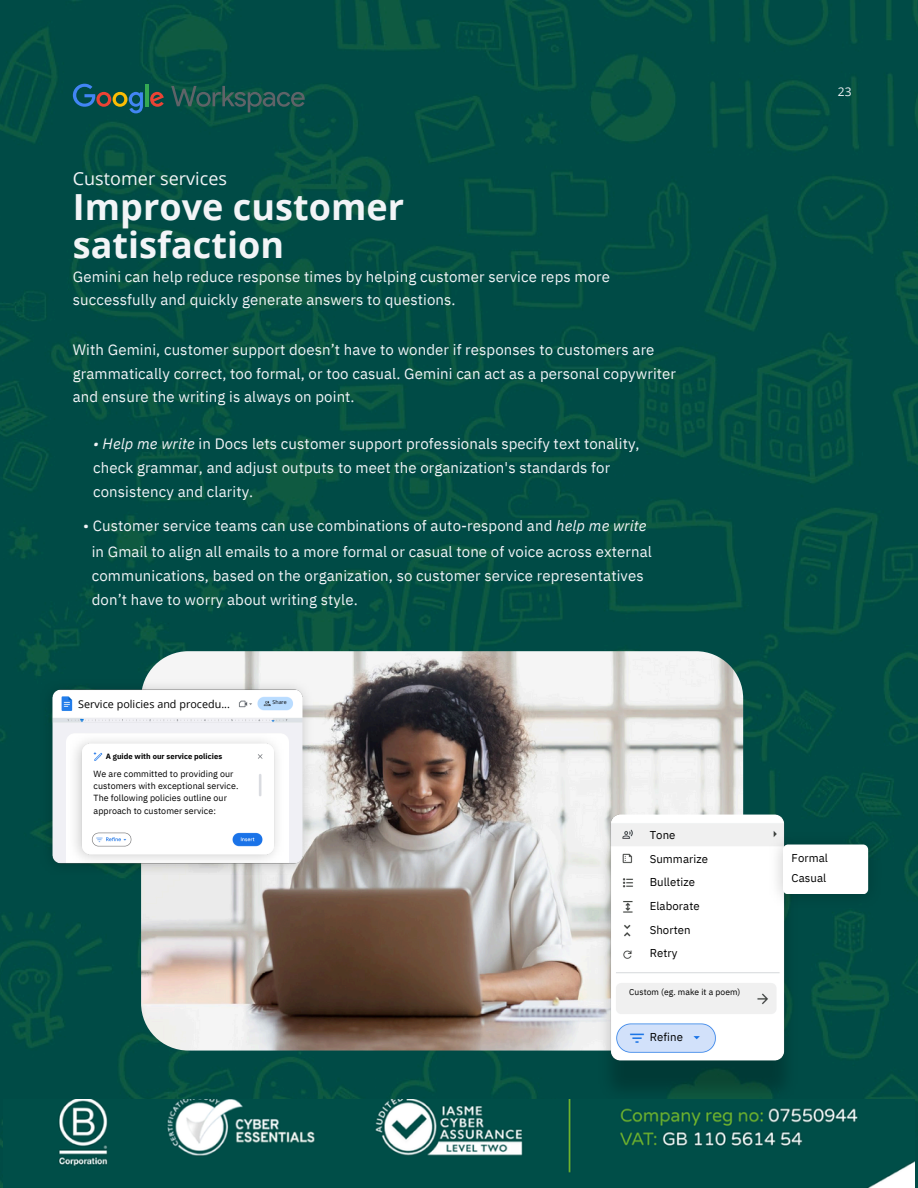
<style>
.page{position:relative;width:918px;height:1188px;background:#fff}
.page>*{position:absolute;margin:0;border:0;box-sizing:border-box;transform-origin:0 0}
.t1{font:700 36px/38.2px "Open Sans";color:#f2f4f7}
.t2{font:18px "Open Sans";color:#f2f4f7}
.t3{font:15px/23.7px "IBM Plex Sans";letter-spacing:.005em;color:#f2f4f7}
.t4{font:12px "Open Sans";color:#f2f4f7}
.t5{font:11.4px/23.7px "IBM Plex Sans";letter-spacing:.005em;color:#000}
.t6{font:10.8px "Open Sans";letter-spacing:.005em;color:#000}
.t7{font:8.85px/12.3px "IBM Plex Sans";letter-spacing:.005em;color:#000}
.t8{font:8.55px "IBM Plex Sans";letter-spacing:.005em;color:#000}
.t9{font:700 7.65px "IBM Plex Sans";letter-spacing:.005em;color:#000}
.t10{font:5.25px "Open Sans";color:#000}
.s1{font-style:italic}
</style>
<div class="page">
<img style="left:0;top:0;width:918px;height:1188px">
<svg style="left:171px;top:86px;width:134px;height:26px;background:#1b544d"></svg>
<svg style="left:73px;top:84px;width:70px;height:29px;background:#275b60"></svg>
<hr style="left:145px;top:84px;width:4px;height:22px;background:#34a853">
<svg style="left:150px;top:92px;width:14px;height:15px"></svg>
<img style="left:141px;top:651px;width:602px;height:400px;border-radius:47px">
<img style="left:598px;top:832px;width:200px;height:267px">
<img style="left:603px;top:807px;width:188px;height:260px">
<img style="left:770px;top:832px;width:112px;height:76px">
<div style="left:783px;top:845px;width:85px;height:49px;background:#fff;border-radius:5px"></div>
<img style="left:40px;top:680px;width:274px;height:194px">
<img style="left:45px;top:683px;width:264px;height:187px">
<img style="left:69px;top:734px;width:215px;height:131px">
<img style="left:74px;top:736px;width:207px;height:125px">
<img style="left:4px;top:1099px;width:911px;height:89px">
<h1 class="t2" style="left:73px;top:166px;width:156px">Customer services</h1>
<h1 class="t1" style="left:73px;top:187px;width:333px">Improve customer satisfaction</h1>
<h1 class="t3" style="left:73px;top:264px;width:539px">Gemini can help reduce response times by helping customer service reps more successfully and quickly generate answers to questions.</h1>
<h1 class="t3" style="left:73px;top:337px;width:605px">With Gemini, customer support doesn’t have to wonder if responses to customers are grammatically correct, too formal, or too casual. Gemini can act as a personal copywriter and ensure the writing is always on point.</h1>
<h1 class="t3" style="left:93px;top:432px;width:548px"><span class="s1">• Help me write</span> in Docs lets customer support professionals specify text tonality, check grammar, and adjust outputs to meet the organization's standards for consistency and clarity.</h1>
<h1 class="t3" style="left:83px;top:513px;width:565px">• Customer service teams can use combinations of auto-respond and <span class="s1">help me write</span></h1>
<h1 class="t3" style="left:92px;top:540px;width:562px">in Gmail to align all emails to a more formal or casual tone of voice across external communications, based on the organization, so customer service representatives don’t have to worry about writing style.</h1>
<p class="t6" style="left:78px;top:696px;width:153px">Service policies and procedu...</p>
<p class="t9" style="left:106px;top:752px;width:118px">A guide with our service policies</p>
<h4 class="t7" style="left:94px;top:767px;width:146px">We are committed to providing our customers with exceptional service.<br>The following policies outline our approach to customer service:</h4>
<p class="t10" style="left:273px;top:699px;width:16px">Share</p>
<p class="t5" style="left:650px;top:823px;width:60px">Tone<br>Summarize<br>Bulletize<br>Elaborate<br>Shorten<br>Retry</p>
<h2 class="t8" style="left:629px;top:986px;width:113px">Custom (eg. make it a poem)</h2>
<p class="t5" style="left:650px;top:1025px;width:35px">Refine</p>
<p class="t4" style="left:838px;top:83px;width:15px">23</p>
<p class="t5" style="left:792px;top:847px;width:38px;line-height:20.2px">Formal<br>Casual</p>
</div>
